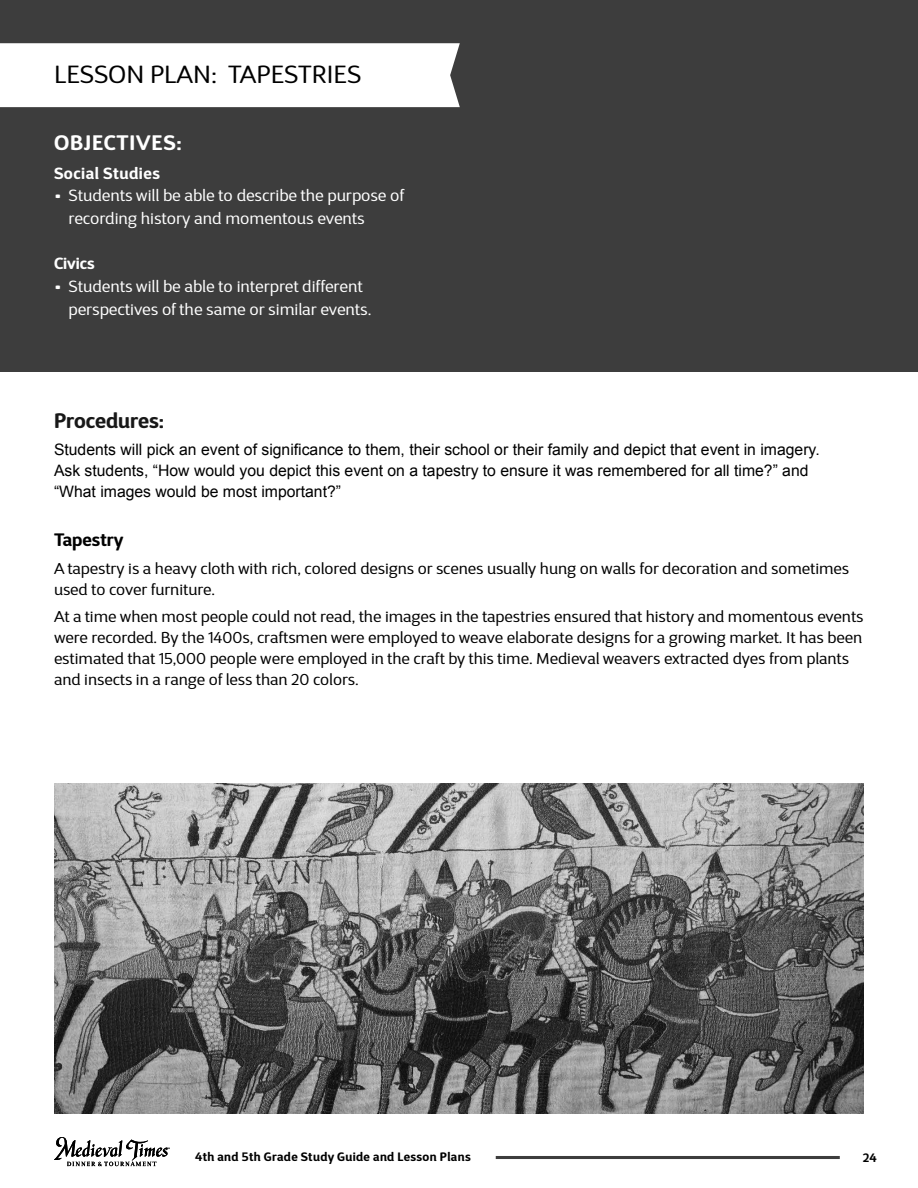
<style>
.page{position:relative;width:918px;height:1188px;background:#fff}
.page>*{position:absolute;margin:0;border:0;box-sizing:border-box;transform-origin:0 0}
.t1{font:24.75px "D Sari";color:#000}
.t2{font:700 21px "D Sari";letter-spacing:.04em;color:#fff}
.t3{font:700 21px "D Sari";color:#181818}
.t4{font:700 18px "D Sari";color:#000}
.t5{font:16.2px/22.6px "D Sari";color:#fff}
.t6{font:700 16.2px "D Sari";letter-spacing:.03em;color:#fff}
.t7{font:15.75px/21px "D Sari";color:#000}
.t8{font:15.75px/21px "Arial";color:#000}
.t9{font:700 12.15px "D Sari";letter-spacing:.03em;color:#000}
.s1{font-weight:700;font-size:22.5px}
</style>
<div class="page">
<div style="left:0;top:0;width:918px;height:372px;background:#3d3d3d"></div>
<div style="left:0;top:43px;width:460px;height:64px;background:#fff"></div>
<img style="left:54px;top:783px;width:810px;height:330px">
<svg style="left:54px;top:1137px;width:116px;height:29px"></svg>
<hr style="left:496px;top:1156px;width:344px;height:3px;background:#3d3d3d">
<h1 class="t1" style="left:54px;top:59px;width:309px">LESSON PLAN: TAPESTRIES</h1>
<h2 class="t2" style="left:54px;top:129px;width:129px">OBJECTIVES:</h2>
<p class="t6" style="left:54px;top:163px;width:108px">Social Studies</p>
<p class="t5" style="left:69px;top:184px;width:337px;text-indent:-15px"><span class="s1">•</span> Students will be able to describe the purpose of recording history and momentous events</p>
<p class="t6" style="left:54px;top:253px;width:42px">Civics</p>
<p class="t5" style="left:69px;top:275px;width:304px;text-indent:-15px"><span class="s1">•</span> Students will be able to interpret different perspectives of the same or similar events.</p>
<h2 class="t3" style="left:54px;top:407px;width:112px">Procedures:</h2>
<p class="t8" style="left:54px;top:439px;width:767px">Students will pick an event of significance to them, their school or their family and depict that event in imagery.<br>Ask students, “How would you depict this event on a tapestry to ensure it was remembered for all time?” and “What images would be most important?”</p>
<p class="t4" style="left:54px;top:528px;width:71px">Tapestry</p>
<p class="t7" style="left:54px;top:557px;width:797px">A tapestry is a heavy cloth with rich, colored designs or scenes usually hung on walls for decoration and sometimes used to cover furniture.</p>
<p class="t7" style="left:54px;top:606px;width:811px">At a time when most people could not read, the images in the tapestries ensured that history and momentous events were recorded. By the 1400s, craftsmen were employed to weave elaborate designs for a growing market. It has been estimated that 15,000 people were employed in the craft by this time. Medieval weavers extracted dyes from plants and insects in a range of less than 20 colors.</p>
<p class="t9" style="left:195px;top:1149px;width:277px">4th and 5th Grade Study Guide and Lesson Plans</p>
<p class="t9" style="left:863px;top:1150px;width:15px">24</p>
</div>
